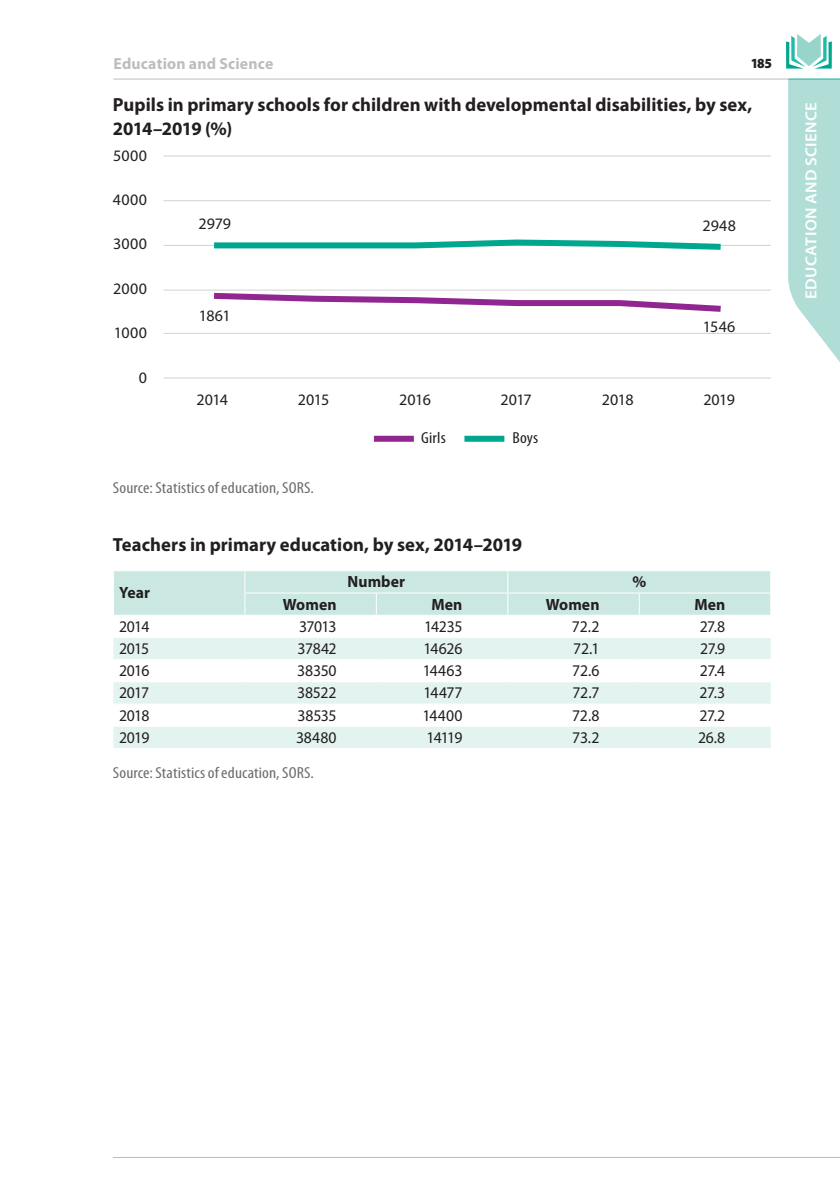
<style>
.page{position:relative;width:840px;height:1191px;background:#fff}
.page>*{position:absolute;margin:0;border:0;box-sizing:border-box;transform-origin:0 0}
.Графикон___Табела{font:700 19px/24px "Myriad Pro";color:#231f20}
.Tabela{font:16.4px "Myriad Pro";letter-spacing:-.025em;color:#231f20;scale:.96 1}
.Tabela-2{font:700 16.4px "Myriad Pro";letter-spacing:.005em;color:#231f20;scale:.96 1}
.Иѕвор{font:condensed 16px "Myriad Pro";letter-spacing:.005em;color:#6c6d70;scale:1.1 1}
.t1{font:16px "Myriad Pro";letter-spacing:-.005em;color:#231f20}
.t2{font:700 16px "Myriad Pro";letter-spacing:.015em;color:#bcbdc0}
.t3{font:600 16px "Myriad Pro";letter-spacing:.02em;color:#fff;scale:1.06 1}
.t4{font:condensed 16px "Myriad Pro";letter-spacing:.01em;color:#231f20;scale:1.1 1}
.t5{font:900 14px "Myriad Pro";color:#231f20;scale:.94 1}
</style>
<div class="page">
<svg style="left:788px;top:80px;width:51px;height:281px;background:#bae2db"></svg>
<hr style="left:787px;top:79px;width:52px;height:1px;background:#00a78e">
<hr style="left:113px;top:79px;width:675px;height:1px;background:#bcbdc0">
<hr style="left:113px;top:1157px;width:726px;height:1px;background:#bcbdc0">
<svg style="left:786px;top:34px;width:45px;height:35px"></svg>
<svg style="left:113px;top:638px;width:657px;height:110px;fill:#e3f3f0"></svg>
<svg style="left:114px;top:571px;width:656px;height:44px;background:#cbe7e2"></svg>
<hr style="left:245px;top:592px;width:131px;height:1px;background:#fff">
<hr style="left:376px;top:592px;width:131px;height:1px;background:#fff">
<hr style="left:507px;top:592px;width:132px;height:1px;background:#fff">
<hr style="left:639px;top:592px;width:130px;height:1px;background:#fff">
<hr style="left:113px;top:659px;width:132px;height:1px;background:#fff">
<hr style="left:245px;top:659px;width:131px;height:1px;background:#fff">
<hr style="left:376px;top:659px;width:131px;height:1px;background:#fff">
<hr style="left:507px;top:659px;width:132px;height:1px;background:#fff">
<hr style="left:639px;top:659px;width:131px;height:1px;background:#fff">
<hr style="left:113px;top:681px;width:132px;height:1px;background:#fff">
<hr style="left:245px;top:681px;width:131px;height:1px;background:#fff">
<hr style="left:376px;top:681px;width:131px;height:1px;background:#fff">
<hr style="left:507px;top:681px;width:132px;height:1px;background:#fff">
<hr style="left:639px;top:681px;width:131px;height:1px;background:#fff">
<hr style="left:113px;top:703px;width:132px;height:1px;background:#fff">
<hr style="left:245px;top:703px;width:131px;height:1px;background:#fff">
<hr style="left:376px;top:703px;width:131px;height:1px;background:#fff">
<hr style="left:507px;top:703px;width:132px;height:1px;background:#fff">
<hr style="left:639px;top:703px;width:131px;height:1px;background:#fff">
<hr style="left:113px;top:726px;width:132px;height:1px;background:#fff">
<hr style="left:245px;top:726px;width:131px;height:1px;background:#fff">
<hr style="left:376px;top:726px;width:131px;height:1px;background:#fff">
<hr style="left:507px;top:726px;width:132px;height:1px;background:#fff">
<hr style="left:639px;top:726px;width:131px;height:1px;background:#fff">
<div style="left:374px;top:436px;width:39px;height:6px;background:#90268f"></div>
<div style="left:464px;top:436px;width:40px;height:6px;background:#00a78e"></div>
<hr style="left:163px;top:155px;width:606px;height:1px;background:#d1d2d4">
<hr style="left:163px;top:200px;width:606px;height:1px;background:#d1d2d4">
<hr style="left:163px;top:245px;width:606px;height:1px;background:#d1d2d4">
<hr style="left:163px;top:289px;width:606px;height:1px;background:#d1d2d4">
<hr style="left:163px;top:333px;width:606px;height:1px;background:#d1d2d4">
<hr style="left:163px;top:377px;width:606px;height:1px;background:#d1d2d4">
<svg style="left:208px;top:290px;width:518px;height:22px"></svg>
<svg style="left:214px;top:239px;width:507px;height:11px"></svg>
<p class="t2" style="left:113px;top:55px;width:161px">Education and Science</p>
<p class="t5" style="left:750px;top:56px;width:24px">185</p>
<p class="Графикон___Табела" style="left:113px;top:92px;width:640px">Pupils in primary schools for children with developmental disabilities, by sex,<br>2014–2019 (%)</p>
<p class="t1" style="left:113px;top:146px;width:35px">5000</p>
<p class="t1" style="left:113px;top:191px;width:35px">4000</p>
<p class="t1" style="left:113px;top:235px;width:35px">3000</p>
<p class="t1" style="left:113px;top:280px;width:35px">2000</p>
<p class="t1" style="left:114px;top:324px;width:35px">1000</p>
<p class="t1" style="left:139px;top:368px;width:10px">0</p>
<p class="t1" style="left:198px;top:215px;width:34px">2979</p>
<p class="t1" style="left:702px;top:217px;width:35px">2948</p>
<p class="t1" style="left:199px;top:307px;width:33px">1861</p>
<p class="t1" style="left:702px;top:318px;width:34px">1546</p>
<p class="t1" style="left:196px;top:391px;width:33px">2014</p>
<p class="t1" style="left:298px;top:391px;width:33px">2015</p>
<p class="t1" style="left:399px;top:391px;width:33px">2016</p>
<p class="t1" style="left:500px;top:391px;width:33px">2017</p>
<p class="t1" style="left:601px;top:391px;width:33px">2018</p>
<p class="t1" style="left:703px;top:391px;width:33px">2019</p>
<p class="t4" style="left:421px;top:429px;width:24px">Girls</p>
<p class="t4" style="left:512px;top:429px;width:25px">Boys</p>
<p class="Иѕвор" style="left:113px;top:479px;width:184px">Source: Statistics of education, SORS.</p>
<p class="Графикон___Табела" style="left:113px;top:533px;width:410px">Teachers in primary education, by sex, 2014–2019</p>
<p class="Tabela-2" style="left:119px;top:584px;width:34px">Year</p>
<p class="Tabela-2" style="left:347px;top:572px;width:61px">Number</p>
<p class="Tabela-2" style="left:632px;top:572px;width:16px">%</p>
<p class="Tabela-2" style="left:282px;top:595px;width:58px">Women</p>
<p class="Tabela-2" style="left:431px;top:595px;width:34px">Men</p>
<p class="Tabela-2" style="left:545px;top:595px;width:58px">Women</p>
<p class="Tabela-2" style="left:694px;top:595px;width:34px">Men</p>
<p class="Tabela" style="left:119px;top:617px;width:33px">2014</p>
<p class="Tabela" style="left:299px;top:617px;width:41px">37013</p>
<p class="Tabela" style="left:424px;top:617px;width:41px">14235</p>
<p class="Tabela" style="left:571px;top:617px;width:30px">72.2</p>
<p class="Tabela" style="left:699px;top:617px;width:28px">27.8</p>
<p class="Tabela" style="left:119px;top:639px;width:33px">2015</p>
<p class="Tabela" style="left:297px;top:639px;width:42px">37842</p>
<p class="Tabela" style="left:423px;top:639px;width:42px">14626</p>
<p class="Tabela" style="left:573px;top:639px;width:29px">72.1</p>
<p class="Tabela" style="left:699px;top:639px;width:28px">27.9</p>
<p class="Tabela" style="left:119px;top:662px;width:33px">2016</p>
<p class="Tabela" style="left:297px;top:662px;width:42px">38350</p>
<p class="Tabela" style="left:422px;top:662px;width:43px">14463</p>
<p class="Tabela" style="left:572px;top:662px;width:30px">72.6</p>
<p class="Tabela" style="left:699px;top:662px;width:28px">27.4</p>
<p class="Tabela" style="left:119px;top:684px;width:33px">2017</p>
<p class="Tabela" style="left:297px;top:684px;width:42px">38522</p>
<p class="Tabela" style="left:423px;top:684px;width:42px">14477</p>
<p class="Tabela" style="left:572px;top:684px;width:30px">72.7</p>
<p class="Tabela" style="left:699px;top:684px;width:28px">27.3</p>
<p class="Tabela" style="left:119px;top:706px;width:33px">2018</p>
<p class="Tabela" style="left:297px;top:706px;width:42px">38535</p>
<p class="Tabela" style="left:422px;top:706px;width:43px">14400</p>
<p class="Tabela" style="left:571px;top:706px;width:30px">72.8</p>
<p class="Tabela" style="left:699px;top:706px;width:28px">27.2</p>
<p class="Tabela" style="left:119px;top:728px;width:33px">2019</p>
<p class="Tabela" style="left:296px;top:728px;width:44px">38480</p>
<p class="Tabela" style="left:426px;top:728px;width:39px">14119</p>
<p class="Tabela" style="left:572px;top:728px;width:30px">73.2</p>
<p class="Tabela" style="left:697px;top:728px;width:30px">26.8</p>
<p class="Иѕвор" style="left:113px;top:764px;width:184px">Source: Statistics of education, SORS.</p>
<p class="t3" style="left:801px;top:299px;width:187px;rotate:-90deg">EDUCATION AND SCIENCE</p>
</div>
